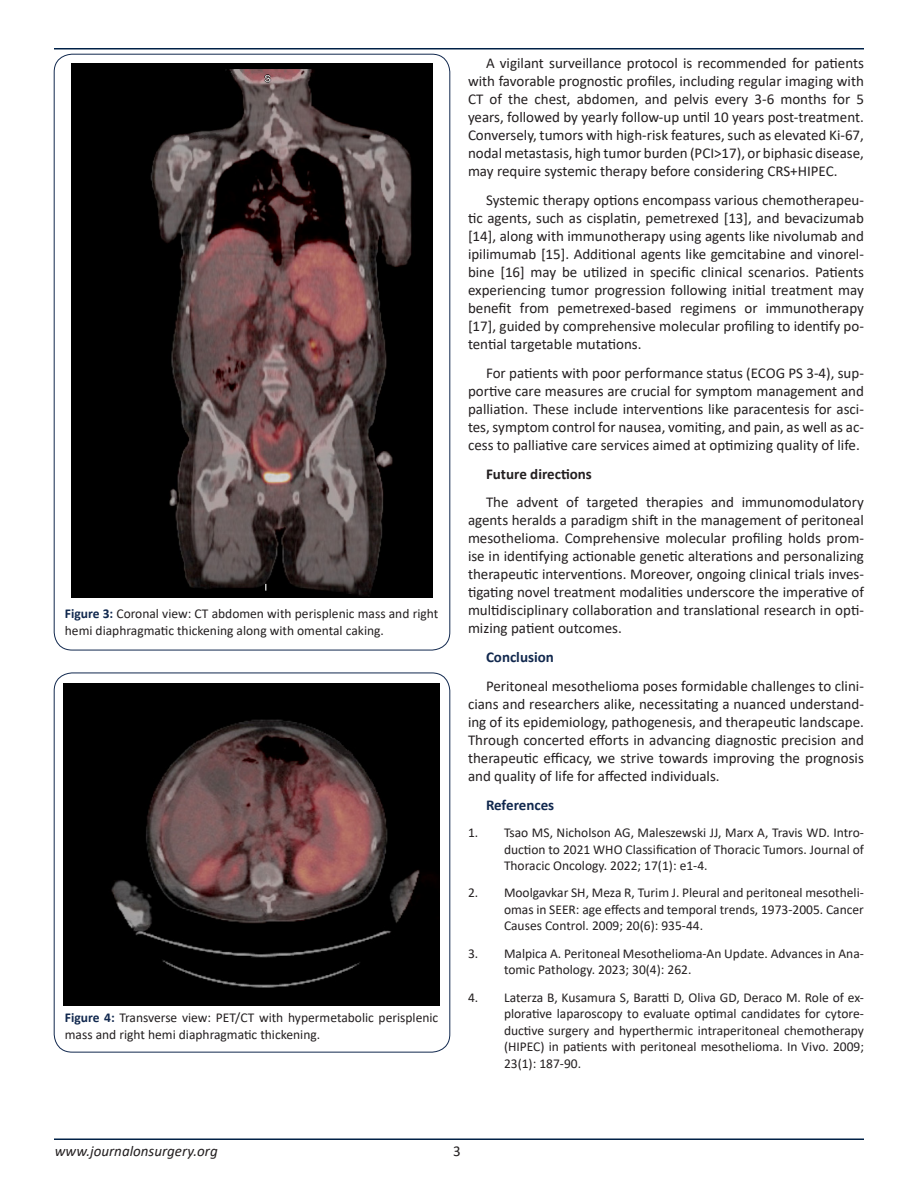
<style>
.page{position:relative;width:918px;height:1188px;background:#fff}
.page>*{position:absolute;margin:0;border:0;box-sizing:border-box;transform-origin:0 0}
.t1{font:15px/18px "Calibri";color:#231f20;text-align:justify}
.t2{font:italic 15px "Calibri";color:#231f20}
.t3{font:700 15px "Calibri";color:#11284e}
.t4{font:700 15px "Calibri";color:#231f20}
.t5{font:13.5px/16.5px "Calibri";color:#231f20;text-align:justify}
.s1{font-weight:700;color:#11284e}
</style>
<div class="page">
<hr style="left:54px;top:48px;width:810px;height:2px;background:#002147">
<hr style="left:54px;top:1138px;width:810px;height:2px;background:#002147">
<img style="left:72px;top:63px;width:360px;height:535px">
<img style="left:64px;top:683px;width:375px;height:323px">
<p class="t5" style="left:65px;top:605px;width:375px"><span class="s1">Figure 3:</span> Coronal view: CT abdomen with perisplenic mass and right hemi diaphragmatic thickening along with omental caking.</p>
<p class="t5" style="left:65px;top:1009px;width:375px"><span class="s1">Figure 4:</span> Transverse view: PET/CT with hypermetabolic perisplenic mass and right hemi diaphragmatic thickening.</p>
<p class="t1" style="left:468px;top:54px;width:397px;text-indent:18px">A vigilant surveillance protocol is recommended for patients with favorable prognostic profiles, including regular imaging with CT of the chest, abdomen, and pelvis every 3-6 months for 5 years, followed by yearly follow-up until 10 years post-treatment.<br>Conversely, tumors with high-risk features, such as elevated Ki-67, nodal metastasis, high tumor burden (PCI&gt;17), or biphasic disease, may require systemic therapy before considering CRS+HIPEC.</p>
<p class="t1" style="left:468px;top:191px;width:397px;text-indent:18px">Systemic therapy options encompass various chemotherapeu&shy;tic agents, such as cisplatin, pemetrexed [13], and bevacizumab [14], along with immunotherapy using agents like nivolumab and ipilimumab [15]. Additional agents like gemcitabine and vinorel&shy;bine [16] may be utilized in specific clinical scenarios. Patients experiencing tumor progression following initial treatment may benefit from pemetrexed-based regimens or immunotherapy [17], guided by comprehensive molecular profiling to identify po&shy;tential targetable mutations.</p>
<p class="t1" style="left:468px;top:363px;width:397px;text-indent:18px">For patients with poor performance status (ECOG PS 3-4), sup&shy;portive care measures are crucial for symptom management and palliation. These include interventions like paracentesis for asci&shy;tes, symptom control for nausea, vomiting, and pain, as well as ac&shy;cess to palliative care services aimed at optimizing quality of life.</p>
<p class="t4" style="left:486px;top:463px;width:107px">Future directions</p>
<p class="t1" style="left:468px;top:493px;width:397px;text-indent:18px">The advent of targeted therapies and immunomodulatory agents heralds a paradigm shift in the management of peritoneal mesothelioma. Comprehensive molecular profiling holds prom&shy;ise in identifying actionable genetic alterations and personalizing therapeutic interventions. Moreover, ongoing clinical trials inves&shy;tigating novel treatment modalities underscore the imperative of multidisciplinary collaboration and translational research in opti&shy;mizing patient outcomes.</p>
<p class="t3" style="left:486px;top:647px;width:69px">Conclusion</p>
<p class="t1" style="left:468px;top:677px;width:397px;text-indent:18px">Peritoneal mesothelioma poses formidable challenges to clini&shy;cians and researchers alike, necessitating a nuanced understand&shy;ing of its epidemiology, pathogenesis, and therapeutic landscape.<br>Through concerted efforts in advancing diagnostic precision and therapeutic efficacy, we strive towards improving the prognosis and quality of life for affected individuals.</p>
<p class="t3" style="left:486px;top:794px;width:70px">References</p>
<p class="t5" style="left:504px;top:824px;width:361px;text-indent:-36px">1. Tsao MS, Nicholson AG, Maleszewski JJ, Marx A, Travis WD. Intro&shy;duction to 2021 WHO Classification of Thoracic Tumors. Journal of Thoracic Oncology. 2022; 17(1): e1-4.</p>
<p class="t5" style="left:504px;top:884px;width:361px;text-indent:-36px">2. Moolgavkar SH, Meza R, Turim J. Pleural and peritoneal mesotheli&shy;omas in SEER: age effects and temporal trends, 1973-2005. Cancer Causes Control. 2009; 20(6): 935-44.</p>
<p class="t5" style="left:504px;top:945px;width:361px;text-indent:-36px">3. Malpica A. Peritoneal Mesothelioma-An Update. Advances in Ana&shy;tomic Pathology. 2023; 30(4): 262.</p>
<p class="t5" style="left:504px;top:988px;width:362px;text-indent:-36px">4. Laterza B, Kusamura S, Baratti D, Oliva GD, Deraco M. Role of ex&shy;plorative laparoscopy to evaluate optimal candidates for cytore&shy;ductive surgery and hyperthermic intraperitoneal chemotherapy (HIPEC) in patients with peritoneal mesothelioma. In Vivo. 2009; 23(1): 187-90.</p>
<p class="t2" style="left:55px;top:1140px;width:164px">www.journalonsurgery.org</p>
<p class="t1" style="left:453px;top:1141px;width:9px">3</p>
</div>
